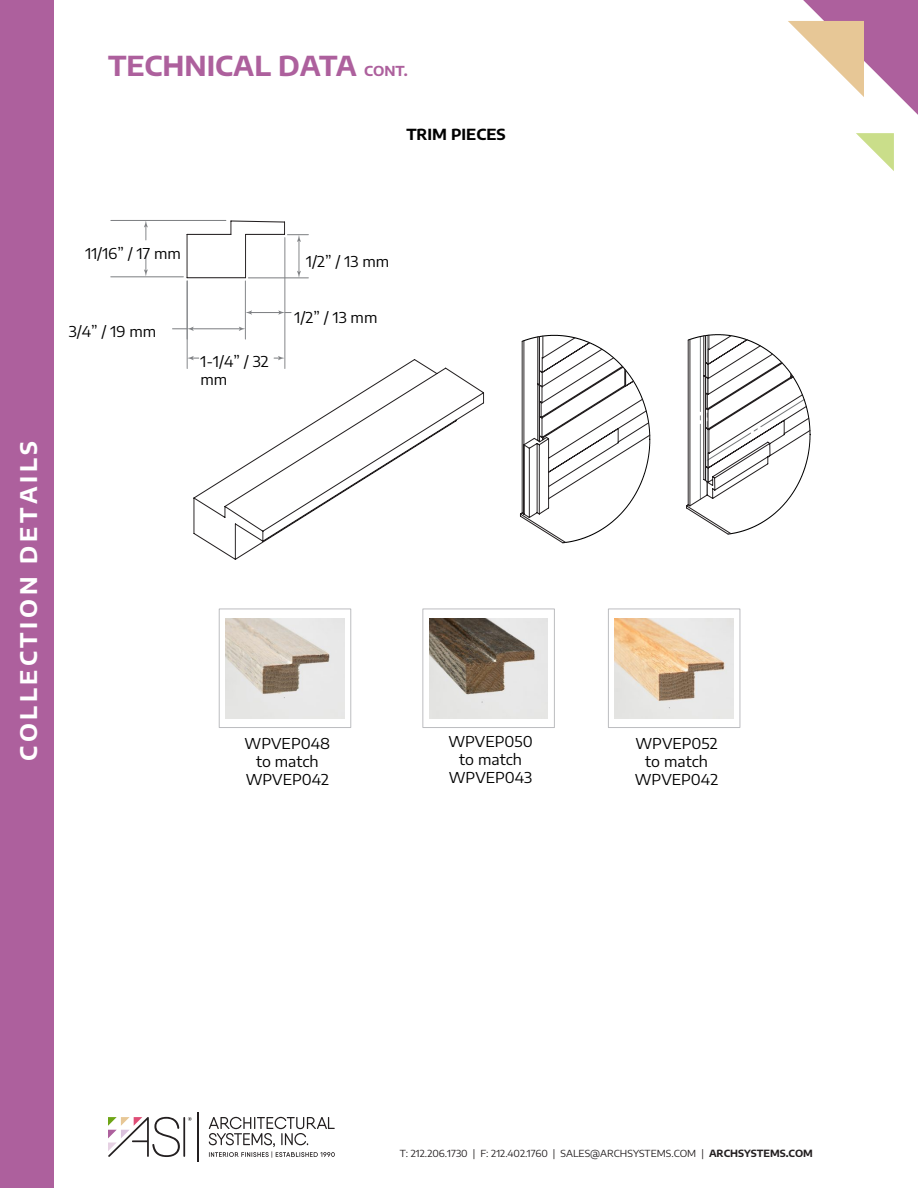
<style>
.page{position:relative;width:918px;height:1188px;background:#fff}
.page>*{position:absolute;margin:0;border:0;box-sizing:border-box;transform-origin:0 0}
.t1{font:700 27px "Encode Sans Semi Expanded";color:#ad609d}
.t2{font:700 22.5px "Encode Sans Semi Expanded";letter-spacing:.16em;color:#fff}
.t3{font:15px/18px "Encode Sans Semi Expanded";color:#000;text-align:center}
.t4{font:700 15px "Encode Sans Semi Expanded";color:#000}
.t5{font:9.75px "Encode Sans Semi Expanded";color:#231f20}
.s1{font-size:13.5px}
.s2{font-weight:700}
</style>
<div class="page">
<hr style="left:183px;top:1117px;width:2px;height:40px;background:#231f20">
<svg style="left:108px;top:1117px;width:72px;height:40px"></svg>
<hr style="left:198px;top:1112px;width:1px;height:50px;background:#231f20">
<svg style="left:209px;top:1117px;width:126px;height:41px"></svg>
<svg style="left:188px;top:1117px;width:4px;height:4px"></svg>
<svg style="left:788px;top:0;width:130px;height:171px"></svg>
<div style="left:0;top:0;width:54px;height:1188px;background:#ad609d"></div>
<div style="left:219px;top:609px;width:132px;height:119px;background:#fff;border:1px solid #bcbdc0"></div>
<img style="left:226px;top:618px;width:118px;height:100px">
<div style="left:423px;top:609px;width:132px;height:119px;background:#fff;border:1px solid #bcbdc0"></div>
<img style="left:429px;top:618px;width:119px;height:100px">
<div style="left:608px;top:609px;width:132px;height:119px;background:#fff;border:1px solid #bcbdc0"></div>
<img style="left:615px;top:618px;width:119px;height:100px">
<svg style="left:144px;top:256px;width:4px;height:20px"></svg>
<svg style="left:144px;top:221px;width:4px;height:19px"></svg>
<hr style="left:192px;top:329px;width:49px;height:1px;background:#808285">
<svg style="left:239px;top:327px;width:6px;height:4px"></svg>
<svg style="left:188px;top:356px;width:11px;height:4px"></svg>
<svg style="left:274px;top:356px;width:11px;height:2px"></svg>
<svg style="left:172px;top:327px;width:22px;height:4px"></svg>
<hr style="left:245px;top:281px;width:1px;height:58px;background:#808285">
<hr style="left:250px;top:312px;width:30px;height:1px;background:#808285">
<svg style="left:245px;top:310px;width:7px;height:5px"></svg>
<svg style="left:278px;top:310px;width:13px;height:5px"></svg>
<hr style="left:285px;top:238px;width:1px;height:131px;background:#808285">
<hr style="left:187px;top:281px;width:1px;height:88px;background:#808285">
<hr style="left:111px;top:220px;width:115px;height:1px;background:#808285">
<hr style="left:111px;top:277px;width:72px;height:1px;background:#808285">
<svg style="left:193px;top:358px;width:291px;height:202px"></svg>
<svg style="left:519px;top:335px;width:132px;height:209px"></svg>
<svg style="left:686px;top:334px;width:125px;height:201px"></svg>
<svg style="left:186px;top:220px;width:122px;height:59px"></svg>
<h1 class="t1" style="left:108px;top:44px;width:301px">TECHNICAL DATA <span class="s1">CONT.</span></h1>
<p class="t4" style="left:406px;top:122px;width:101px">TRIM PIECES</p>
<h2 class="t2" style="left:10px;top:761px;width:321px;rotate:-90deg">COLLECTION DETAILS</h2>
<p class="t3" style="left:85px;top:243px;width:97px">11/16” / 17 mm</p>
<p class="t3" style="left:69px;top:322px;width:89px">3/4” / 19 mm</p>
<p class="t3" style="left:200px;top:352px;width:70px;text-align:left">1-1/4” / 32 mm</p>
<p class="t3" style="left:306px;top:251px;width:84px">1/2” / 13 mm</p>
<p class="t3" style="left:295px;top:308px;width:84px">1/2” / 13 mm</p>
<p class="t3" style="left:245px;top:734px;width:87px">WPVEP048 to match<br>WPVEP042</p>
<p class="t3" style="left:448px;top:732px;width:86px">WPVEP050 to match<br>WPVEP043</p>
<p class="t3" style="left:635px;top:734px;width:85px">WPVEP052 to match<br>WPVEP042</p>
<p class="t5" style="left:400px;top:1147px;width:415px">T: 212.206.1730 | F: 212.402.1760 | SALES@ARCHSYSTEMS.COM | <span class="s2">ARCHSYSTEMS.COM</span></p>
</div>
